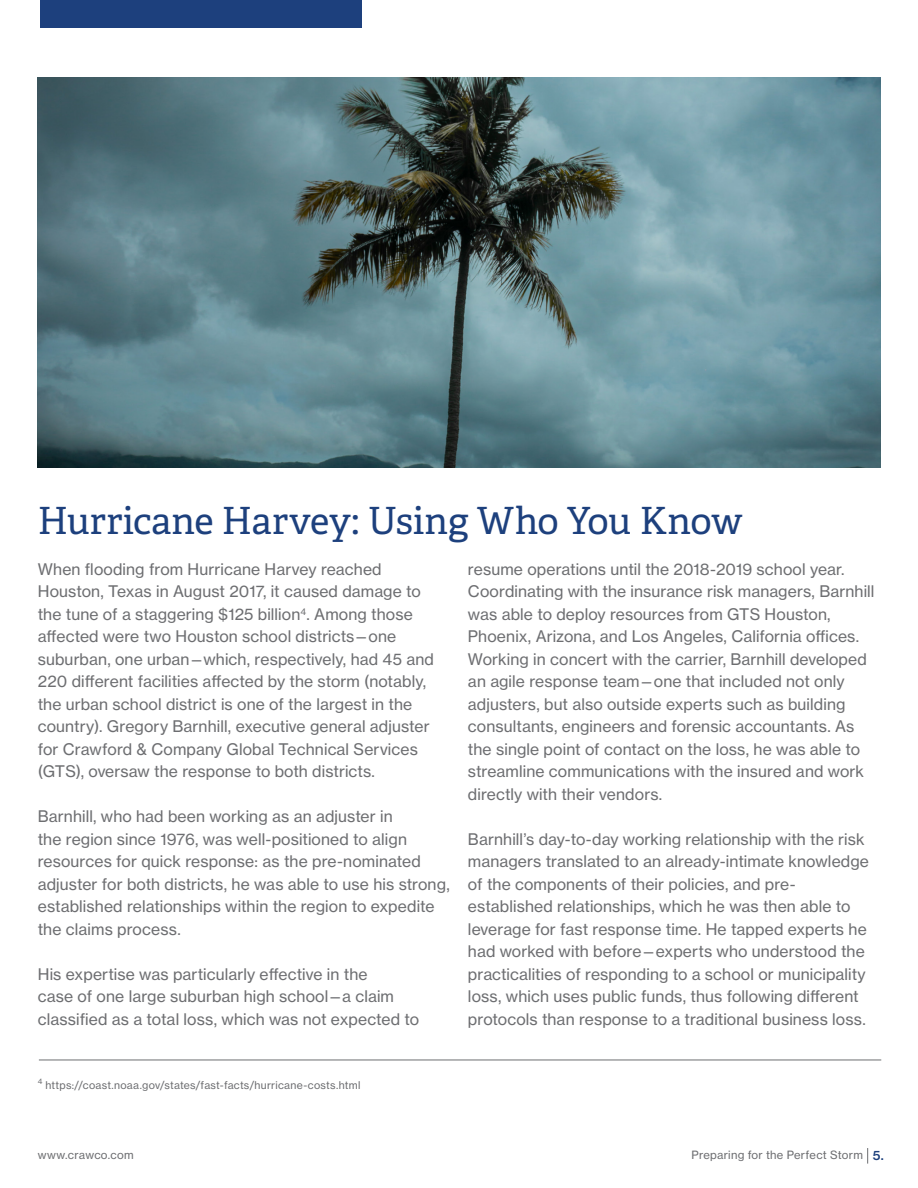
<style>
.page{position:relative;width:918px;height:1188px;background:#fff}
.page>*{position:absolute;margin:0;border:0;box-sizing:border-box;transform-origin:0 0}
.t1{font:37.5px "Adelle";letter-spacing:-.01em;color:#1d407d}
.t2{font:15.75px/22.5px "N Haas Grotesk TX Std 55 Rg";letter-spacing:.01em;color:#6d6e71}
.t3{font:11.25px "N Haas Grotesk TX Std 55 Rg";letter-spacing:.025em;color:#6d6e71}
.t4{font:10.5px "N Haas Grotesk TX Std 55 Rg";letter-spacing:.025em;color:#6d6e71}
.s1{font-family:"N Haas Grotesk TX Std 65 Md";font-size:12.75px;color:#1d407d}
</style>
<div class="page">
<img style="left:38px;top:78px;width:842px;height:390px">
<div style="left:40px;top:0;width:322px;height:28px;background:#1d407d"></div>
<hr style="left:39px;top:1060px;width:842px;height:1px;background:#6d6e71">
<svg style="left:867px;top:1148px;width:1px;height:16px"></svg>
<h1 class="t1" style="left:38px;top:497px;width:706px">Hurricane Harvey: Using Who You Know</h1>
<p class="t2" style="left:38px;top:558px;width:398px">When flooding from Hurricane Harvey reached Houston, Texas in August 2017, it caused damage to the tune of a staggering $125 billion<sup>4</sup>. Among those affected were two Houston school districts—one suburban, one urban—which, respectively, had 45 and 220 different facilities affected by the storm (notably, the urban school district is one of the largest in the country). Gregory Barnhill, executive general adjuster for Crawford &amp; Company Global Technical Services (GTS), oversaw the response to both districts.</p>
<p class="t2" style="left:38px;top:805px;width:413px">Barnhill, who had been working as an adjuster in<br>the region since 1976, was well-positioned to align resources for quick response: as the pre-nominated adjuster for both districts, he was able to use his strong, established relationships within the region to expedite the claims process.</p>
<p class="t2" style="left:38px;top:963px;width:383px">His expertise was particularly effective in the<br>case of one large suburban high school—a claim classified as a total loss, which was not expected to</p>
<p class="t2" style="left:468px;top:558px;width:408px">resume operations until the 2018-2019 school year.<br>Coordinating with the insurance risk managers, Barnhill was able to deploy resources from GTS Houston, Phoenix, Arizona, and Los Angeles, California offices.<br>Working in concert with the carrier, Barnhill developed an agile response team—one that included not only adjusters, but also outside experts such as building consultants, engineers and forensic accountants. As the single point of contact on the loss, he was able to streamline communications with the insured and work directly with their vendors.</p>
<p class="t2" style="left:468px;top:828px;width:403px">Barnhill’s day-to-day working relationship with the risk managers translated to an already-intimate knowledge of the components of their policies, and pre&shy;established relationships, which he was then able to leverage for fast response time. He tapped experts he had worked with before—experts who understood the practicalities of responding to a school or municipality loss, which uses public funds, thus following different protocols than response to a traditional business loss.</p>
<p class="t4" style="left:38px;top:1078px;width:324px"><sup>4</sup> https://coast.noaa.gov/states/fast-facts/hurricane-costs.html</p>
<p class="t3" style="left:38px;top:1148px;width:98px">www.crawco.com</p>
<p class="t3" style="left:692px;top:1148px;width:194px">Preparing for the Perfect Storm <span class="s1">5.</span></p>
</div>
